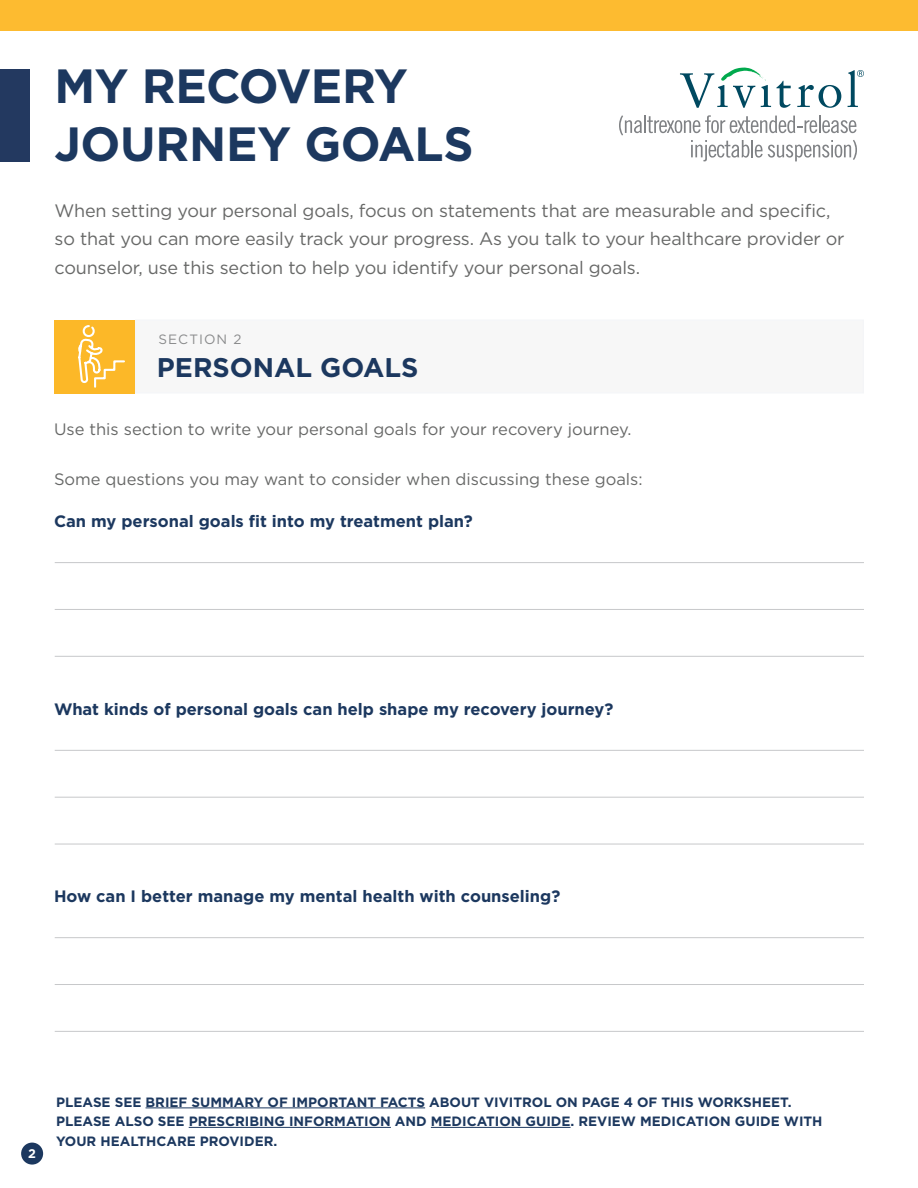
<style>
.page{position:relative;width:918px;height:1188px;background:#fff}
.page>*{position:absolute;margin:0;border:0;box-sizing:border-box;transform-origin:0 0}
.t1{font:700 48px/57.6px "Gotham";letter-spacing:-.01em;color:#1c385f}
.t2{font:700 27px "Gotham";color:#1c385f}
.t3{font:18px/28.5px "Gotham";letter-spacing:-.01em;color:#676867}
.t4{font:700 16.5px "Gotham";color:#1c385f}
.t5{font:16.5px "Gotham";color:#676867}
.t6{font:700 13.5px/19.5px "Gotham";color:#1c385f}
.Blue_Bullet{font:13.5px "Gotham";letter-spacing:.08em;color:#8a8b8c}
.Caps_Gold{font:700 12.6px "Gotham";color:#fff}
</style>
<div class="page">
<div style="left:55px;top:320px;width:80px;height:73px;background:#fcb828"></div>
<div style="left:135px;top:319px;width:729px;height:75px;background:#f7f7f7"></div>
<div style="left:0;top:0;width:918px;height:30px;background:#fdbb30"></div>
<div style="left:21px;top:1143px;width:22px;height:22px;background:#1c385f;border-radius:50%"></div>
<hr style="left:146px;top:1108px;width:279px;height:1px;background:#1c385f">
<hr style="left:189px;top:1127px;width:202px;height:1px;background:#1c385f">
<hr style="left:431px;top:1127px;width:140px;height:1px;background:#1c385f">
<div style="left:0;top:69px;width:30px;height:92px;background:#233960"></div>
<svg style="left:78px;top:325px;width:47px;height:63px"></svg>
<hr style="left:55px;top:562px;width:809px;height:1px;background:#c7c8ca">
<hr style="left:55px;top:609px;width:809px;height:1px;background:#c7c8ca">
<hr style="left:55px;top:656px;width:809px;height:1px;background:#c7c8ca">
<hr style="left:55px;top:750px;width:809px;height:1px;background:#c7c8ca">
<hr style="left:55px;top:797px;width:809px;height:1px;background:#c7c8ca">
<hr style="left:55px;top:844px;width:809px;height:1px;background:#c7c8ca">
<hr style="left:55px;top:937px;width:809px;height:1px;background:#c7c8ca">
<hr style="left:55px;top:984px;width:809px;height:1px;background:#c7c8ca">
<hr style="left:55px;top:1031px;width:809px;height:1px;background:#c7c8ca">
<svg style="left:680px;top:68px;width:111px;height:40px"></svg>
<svg style="left:797px;top:85px;width:44px;height:23px"></svg>
<svg style="left:848px;top:70px;width:16px;height:37px"></svg>
<svg style="left:619px;top:115px;width:238px;height:46px"></svg>
<p class="t1" style="left:55px;top:57px;width:421px">MY RECOVERY<br>JOURNEY GOALS</p>
<p class="t3" style="left:55px;top:196px;width:791px">When setting your personal goals, focus on statements that are measurable and specific, so that you can more easily track your progress. As you talk to your healthcare provider or counselor, use this section to help you identify your personal goals.</p>
<p class="Blue_Bullet" style="left:158px;top:331px;width:85px">SECTION 2</p>
<p class="t2" style="left:157px;top:350px;width:263px">PERSONAL GOALS</p>
<p class="t5" style="left:54px;top:419px;width:579px">Use this section to write your personal goals for your recovery journey.</p>
<p class="t5" style="left:54px;top:469px;width:590px">Some questions you may want to consider when discussing these goals:</p>
<p class="t4" style="left:54px;top:510px;width:420px">Can my personal goals fit into my treatment plan?</p>
<p class="t4" style="left:54px;top:698px;width:561px">What kinds of personal goals can help shape my recovery journey?</p>
<p class="t4" style="left:54px;top:885px;width:508px">How can I better manage my mental health with counseling?</p>
<p class="Caps_Gold" style="left:28px;top:1145px;width:9px">2</p>
<p class="t6" style="left:56px;top:1092px;width:768px">PLEASE SEE BRIEF SUMMARY OF IMPORTANT FACTS ABOUT VIVITROL ON PAGE 4 OF THIS WORKSHEET.<br>PLEASE ALSO SEE PRESCRIBING INFORMATION AND MEDICATION GUIDE. REVIEW MEDICATION GUIDE WITH<br>YOUR HEALTHCARE PROVIDER.</p>
</div>
